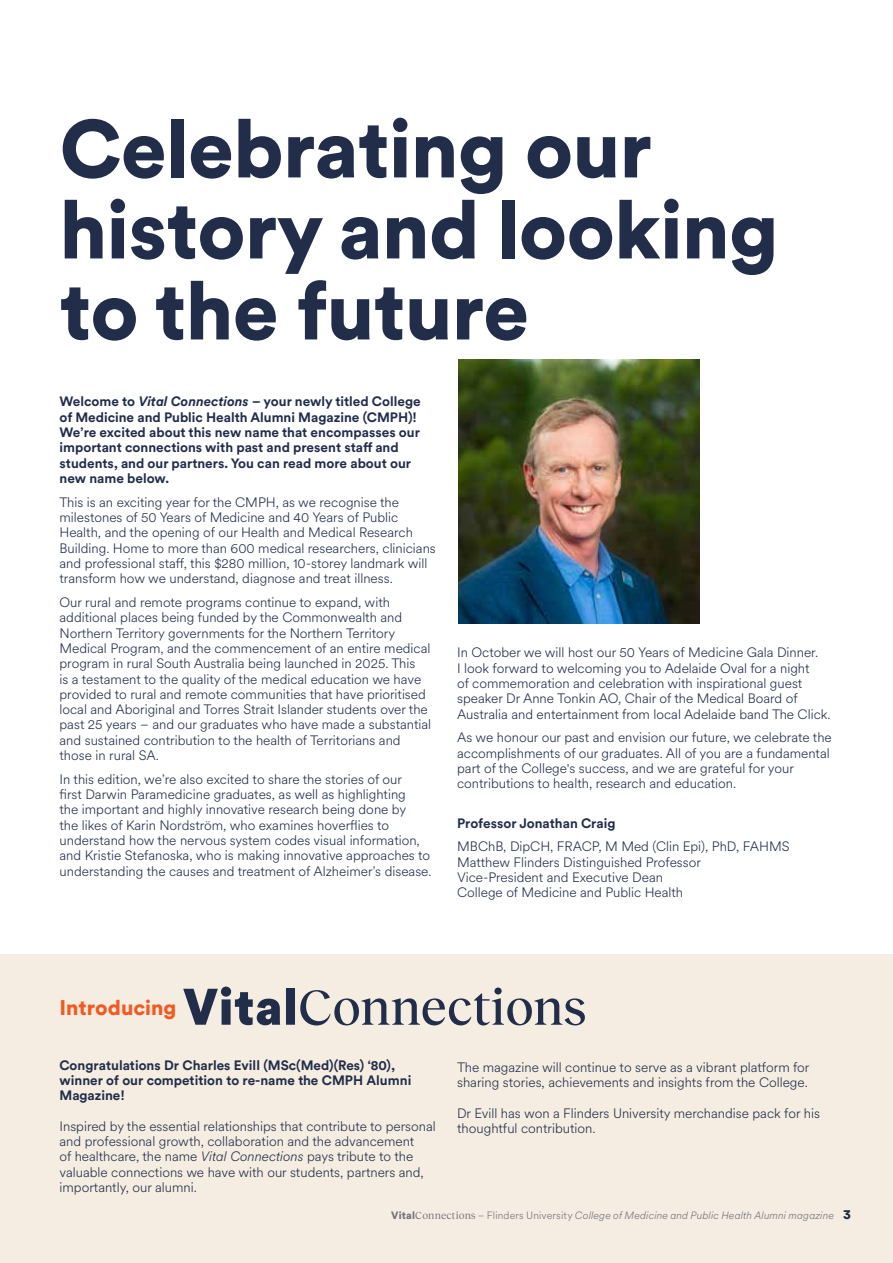
<style>
.page{position:relative;width:893px;height:1263px;background:#fff}
.page>*{position:absolute;margin:0;border:0;box-sizing:border-box;transform-origin:0 0}
.t1{font:900 81px/81px "Circular XX";letter-spacing:-.01em;color:#222d4a}
.t2{font:900 21px "Circular XX";color:#f15a22}
.t3{font:300 13.5px/15.3px "Circular XX";color:#222d4a}
.t4{font:700 13.5px/15.3px "Circular XX";color:#222d4a}
.t5{font:700 13.5px/15.3px "Circular Std";color:#222d4a}
.t6{font:italic 300 10.5px "Circular XX";letter-spacing:.015em;color:#79788d}
.s1{font-style:italic}
.s2{font-weight:900;font-style:normal}
.s3{font-family:"Reckless Neue";font-weight:400;font-style:normal}
.s4{font-style:normal}
.s5{font-weight:900;font-style:normal;font-size:13.5px;color:#222d4a}
</style>
<div class="page">
<div style="left:0;top:954px;width:893px;height:309px;background:#f5ede1"></div>
<svg style="left:183px;top:986px;width:402px;height:39px"></svg>
<img style="left:458px;top:359px;width:241px;height:264px">
<h1 class="t1" style="left:60px;top:105px;width:721px">Celebrating our history and looking to the future</h1>
<p class="t4" style="left:60px;top:393px;width:363px">Welcome to <span class="s1">Vital Connections</span> – your newly titled College of Medicine and Public Health Alumni Magazine (CMPH)!<br>We’re excited about this new name that encompasses our important connections with past and present staff and students, and our partners. You can read more about our new name below.</p>
<p class="t3" style="left:60px;top:494px;width:378px">This is an exciting year for the CMPH, as we recognise the milestones of 50 Years of Medicine and 40 Years of Public Health, and the opening of our Health and Medical Research Building. Home to more than 600 medical researchers, clinicians and professional staff, this $280 million, 10-storey landmark will transform how we understand, diagnose and treat illness.</p>
<p class="t3" style="left:60px;top:594px;width:373px">Our rural and remote programs continue to expand, with additional places being funded by the Commonwealth and Northern Territory governments for the Northern Territory Medical Program, and the commencement of an entire medical program in rural South Australia being launched in 2025. This<br>is a testament to the quality of the medical education we have provided to rural and remote communities that have prioritised local and Aboriginal and Torres Strait Islander students over the past 25 years – and our graduates who have made a substantial and sustained contribution to the health of Territorians and those in rural SA.</p>
<p class="t3" style="left:60px;top:771px;width:374px">In this edition, we’re also excited to share the stories of our<br>first Darwin Paramedicine graduates, as well as highlighting<br>the important and highly innovative research being done by<br>the likes of Karin Nordström, who examines hoverflies to understand how the nervous system codes visual information, and Kristie Stefanoska, who is making innovative approaches to understanding the causes and treatment of Alzheimer’s disease.</p>
<p class="t3" style="left:457px;top:644px;width:375px">In October we will host our 50 Years of Medicine Gala Dinner.<br>I look forward to welcoming you to Adelaide Oval for a night<br>of commemoration and celebration with inspirational guest speaker Dr Anne Tonkin AO, Chair of the Medical Board of Australia and entertainment from local Adelaide band The Click.</p>
<p class="t3" style="left:457px;top:729px;width:376px">As we honour our past and envision our future, we celebrate the accomplishments of our graduates. All of you are a fundamental part of the College's success, and we are grateful for your contributions to health, research and education.</p>
<p class="t4" style="left:457px;top:814px;width:160px">Professor Jonathan Craig</p>
<p class="t3" style="left:457px;top:838px;width:334px">MBChB, DipCH, FRACP, M Med (Clin Epi), PhD, FAHMS Matthew Flinders Distinguished Professor Vice-President and Executive Dean<br>College of Medicine and Public Health</p>
<h2 class="t2" style="left:60px;top:993px;width:118px">Introducing</h2>
<p class="t5" style="left:60px;top:1057px;width:353px">Congratulations Dr Charles Evill (MSc(Med)(Res) ‘80), winner of our competition to re-name the CMPH Alumni<br>Magazine!</p>
<p class="t3" style="left:60px;top:1118px;width:378px">Inspired by the essential relationships that contribute to personal and professional growth, collaboration and the advancement<br>of healthcare, the name <span class="s1">Vital Connections</span> pays tribute to the valuable connections we have with our students, partners and, importantly, our alumni.</p>
<p class="t3" style="left:457px;top:1059px;width:354px">The magazine will continue to serve as a vibrant platform for sharing stories, achievements and insights from the College.</p>
<p class="t3" style="left:457px;top:1104px;width:364px">Dr Evill has won a Flinders University merchandise pack for his thoughtful contribution.</p>
<p class="t6" style="left:391px;top:1208px;width:461px"><span class="s2">Vital</span><span class="s3">Connections</span> <span class="s4">– Flinders University</span> College of Medicine and Public Health Alumni magazine <span class="s5">3</span></p>
</div>
